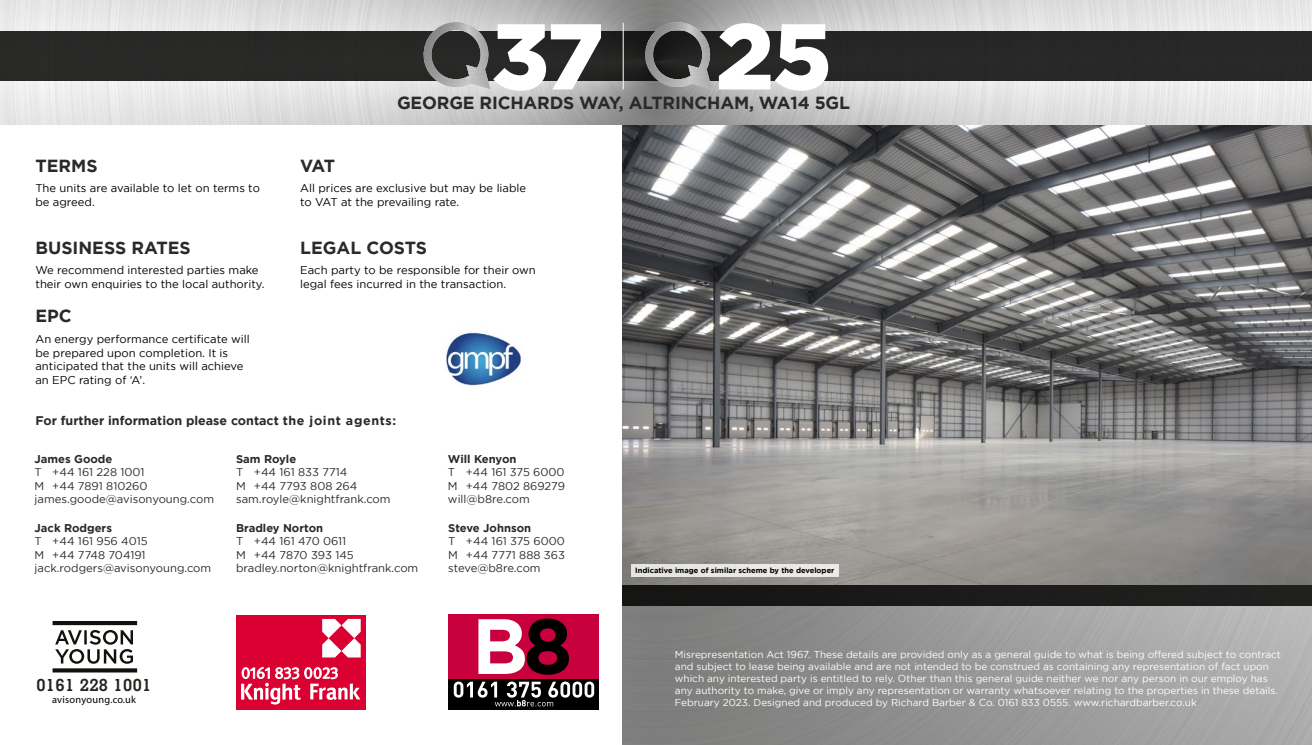
<style>
.page{position:relative;width:1312px;height:745px;background:#fff}
.page>*{position:absolute;margin:0;border:0;box-sizing:border-box;transform-origin:0 0}
.t1{font:900 93.12px "Gotham";color:#fff}
.t2{font:700 17.5px "Gotham";letter-spacing:-.01em;color:#2a2a2a}
.t3{font:700 17.12px "Geometric Slab 703 BT";letter-spacing:.025em;color:#26231e}
.t4{font:700 12.5px "Gotham";color:#2a2a2a}
.t5{font:11.25px/13.5px "Gotham";color:#000}
.t6{font:11.25px/13.5px "Gotham";color:#2a2a2a}
.t7{font:700 11.25px "Gotham";color:#2a2a2a}
.t8{font:10.38px "Myriad Pro";letter-spacing:.025em;color:#000}
.t9{font:10px/12px "Gotham";color:#fff}
.t10{font:700 7.5px "Gotham";color:#000}
</style>
<div class="page">
<img style="left:622px;top:124px;width:689px;height:461px">
<img style="left:622px;top:605px;width:689px;height:139px">
<div style="left:622px;top:585px;width:689px;height:20px;background:#1b1b1a"></div>
<div style="left:631px;top:563px;width:207px;height:13px;background:#e9e8e7"></div>
<div style="left:448px;top:614px;width:150px;height:95px;background:#c8003e"></div>
<div style="left:448px;top:678px;width:150px;height:31px;background:#000"></div>
<svg style="left:478px;top:618px;width:91px;height:56px"></svg>
<svg style="left:453px;top:681px;width:141px;height:25px"></svg>
<div style="left:236px;top:614px;width:129px;height:95px;background:#da0032"></div>
<svg style="left:241px;top:666px;width:119px;height:38px"></svg>
<svg style="left:322px;top:618px;width:38px;height:39px"></svg>
<svg style="left:53px;top:621px;width:84px;height:51px"></svg>
<img style="left:446px;top:332px;width:75px;height:54px">
<img style="left:0;top:0;width:1311px;height:124px">
<div style="left:0;top:31px;width:1311px;height:50px;background:#2a2a2a"></div>
<img style="left:552px;top:31px;width:209px;height:50px">
<hr style="left:622px;top:23px;width:1px;height:66px;background:#fff">
<svg style="left:420px;top:22px;width:2px;height:67px"></svg>
<img style="left:422px;top:22px;width:68px;height:67px">
<svg style="left:641px;top:22px;width:2px;height:67px"></svg>
<img style="left:643px;top:22px;width:68px;height:67px">
<h1 class="t1" style="left:491px;top:3px;width:341px">37 25</h1>
<h2 class="t2" style="left:35px;top:155px;width:64px">TERMS</h2>
<p class="t5" style="left:35px;top:181px;width:226px">The units are available to let on terms to be agreed.</p>
<h2 class="t2" style="left:35px;top:237px;width:157px">BUSINESS RATES</h2>
<p class="t5" style="left:35px;top:263px;width:230px">We recommend interested parties make their own enquiries to the local authority.</p>
<h2 class="t2" style="left:35px;top:306px;width:38px">EPC</h2>
<p class="t5" style="left:35px;top:332px;width:216px">An energy performance certificate will be prepared upon completion. It is anticipated that the units will achieve an EPC rating of ‘A’.</p>
<h2 class="t2" style="left:397px;top:92px;width:454px">GEORGE RICHARDS WAY, ALTRINCHAM, WA14 5GL</h2>
<h2 class="t2" style="left:300px;top:155px;width:36px">VAT</h2>
<p class="t5" style="left:300px;top:181px;width:227px">All prices are exclusive but may be liable to VAT at the prevailing rate.</p>
<h2 class="t2" style="left:300px;top:237px;width:128px">LEGAL COSTS</h2>
<p class="t5" style="left:300px;top:263px;width:237px">Each party to be responsible for their own legal fees incurred in the transaction.</p>
<p class="t4" style="left:35px;top:413px;width:362px">For further information please contact the joint agents:</p>
<p class="t7" style="left:35px;top:452px;width:79px">James Goode</p>
<p class="t6" style="left:35px;top:465px;width:181px">T +44 161 228 1001<br>M +44 7891 810260 james.goode@avisonyoung.com</p>
<p class="t7" style="left:35px;top:521px;width:79px">Jack Rodgers</p>
<p class="t6" style="left:35px;top:534px;width:178px">T +44 161 956 4015<br>M +44 7748 704191 jack.rodgers@avisonyoung.com</p>
<p class="t7" style="left:236px;top:452px;width:62px">Sam Royle</p>
<p class="t6" style="left:236px;top:465px;width:156px">T +44 161 833 7714<br>M +44 7793 808 264 sam.royle@knightfrank.com</p>
<p class="t7" style="left:236px;top:521px;width:88px">Bradley Norton</p>
<p class="t6" style="left:236px;top:534px;width:184px">T +44 161 470 0611<br>M +44 7870 393 145 bradley.norton@knightfrank.com</p>
<p class="t7" style="left:448px;top:452px;width:70px">Will Kenyon</p>
<p class="t6" style="left:448px;top:465px;width:118px;text-align:justify">T +44 161 375 6000<br>M +44 7802 869279 will@b8re.com</p>
<p class="t7" style="left:448px;top:521px;width:84px">Steve Johnson</p>
<p class="t6" style="left:448px;top:534px;width:124px;text-align:justify">T +44 161 375 6000‬ M +44 7771 888 363‬ steve@b8re.com</p>
<h3 class="t3" style="left:36px;top:673px;width:117px">0161 228 1001</h3>
<p class="t8" style="left:52px;top:692px;width:85px">avisonyoung.co.uk</p>
<p class="t10" style="left:635px;top:565px;width:200px">Indicative image of similar scheme by the developer</p>
<p class="t9" style="left:674px;top:648px;width:607px">Misrepresentation Act 1967. These details are provided only as a general guide to what is being offered subject to contract and subject to lease being available and are not intended to be construed as containing any representation of fact upon which any interested party is entitled to rely. Other than this general guide neither we nor any person in our employ has any authority to make, give or imply any representation or warranty whatsoever relating to the properties in these details.<br>February 2023. Designed and produced by Richard Barber &amp; Co. 0161 833 0555. www.richardbarber.co.uk</p>
</div>
